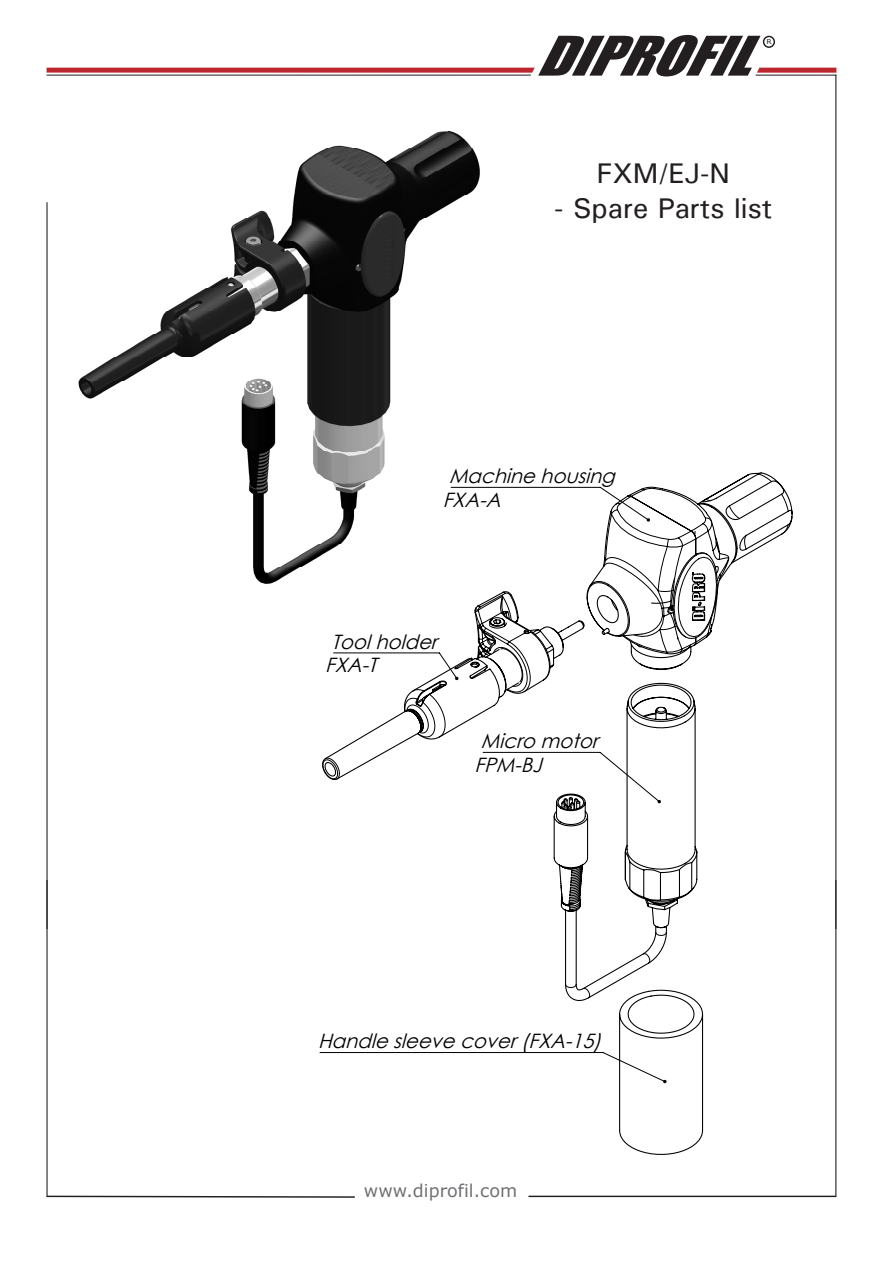
<style>
.page{position:relative;width:893px;height:1263px;background:#fff}
.page>*{position:absolute;margin:0;border:0;box-sizing:border-box;transform-origin:0 0}
.t1{font:italic 50.4px "Impact";color:#231f20;scale:1.21 1}
.Brödtext_förstasida{font:500 28.5px "Univers";color:#231f20}
.t2{font:italic 19.8px/23.9px "Century Gothic";color:#000}
.t3{font:17.55px "Verdana";color:#6f7073}
.t4{font:6.6px "Verdana";color:#231f20;scale:1.16 1}
</style>
<div class="page">
<svg style="left:755px;top:68px;width:81px;height:8px"></svg>
<svg style="left:47px;top:68px;width:488px;height:8px;background:#bc666a"></svg>
<div style="left:763px;top:36px;width:12px;height:12px;border:1px solid #231f20;border-radius:50%"></div>
<hr style="left:46px;top:202px;width:2px;height:726px;background:#231f20">
<hr style="left:835px;top:75px;width:1px;height:853px;background:#231f20">
<hr style="left:46px;top:880px;width:2px;height:317px;background:#231f20">
<hr style="left:835px;top:880px;width:1px;height:316px;background:#231f20">
<hr style="left:528px;top:1195px;width:308px;height:2px;background:#231f20">
<svg style="left:46px;top:1195px;width:309px;height:3px"></svg>
<img style="left:78px;top:130px;width:402px;height:454px">
<svg style="left:321px;top:472px;width:472px;height:683px"></svg>
<svg style="left:322px;top:473px;width:467px;height:527px"></svg>
<h1 class="t1" style="left:536px;top:17px;width:209px">DIPROFIL</h1>
<p class="t4" style="left:766px;top:37px;width:6px">R</p>
<h1 class="t1" style="left:536px;top:52px;width:209px">DIPROFIL</h1>
<p class="Brödtext_förstasida" style="left:597px;top:155px;width:135px">FXM/EJ-N</p>
<p class="Brödtext_förstasida" style="left:554px;top:190px;width:220px">- Spare Parts list</p>
<p class="t2" style="left:443px;top:463px;width:181px;text-indent:6px">Machinehousing<br>FXA-A</p>
<p class="t2" style="left:325px;top:629px;width:121px;text-indent:6px">Toolholder<br>FXA-T</p>
<p class="t2" style="left:475px;top:728px;width:132px;text-indent:6px">Micromotor<br>FPM-BJ</p>
<p class="t2" style="left:318px;top:1028px;width:292px">Handlesleevecover(FXA-15)</p>
<p class="t3" style="left:364px;top:1179px;width:155px">www.diprofil.com</p>
</div>
